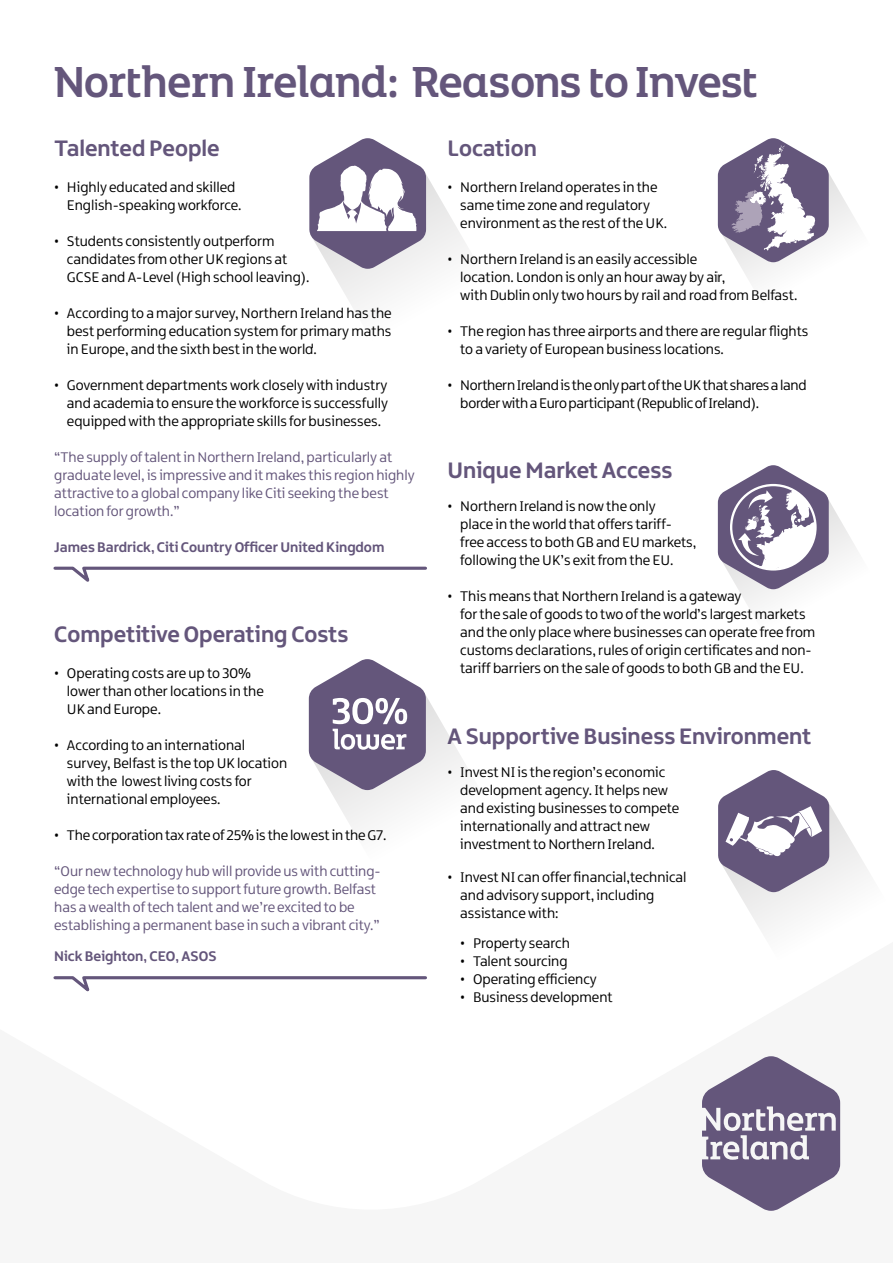
<style>
.page{position:relative;width:893px;height:1263px;background:#fff}
.page>*{position:absolute;margin:0;border:0;box-sizing:border-box;transform-origin:0 0}
.t1{font:46.5px "Northern Ireland Headline";letter-spacing:-.01em;color:#64567b}
.t2{font:700 24px "Northern Ireland";color:#64567b}
.t3{font:15px/18px "Northern Ireland";color:#000}
.t4{font:15px/18px "Northern Ireland";color:#64567b}
.t5{font:15px/18px "Northern Ireland";letter-spacing:-.02em;color:#000}
.t6{font:700 15px "Northern Ireland";color:#64567b}
</style>
<div class="page">
<svg style="left:309px;top:138px;width:141px;height:141px"></svg>
<svg style="left:309px;top:659px;width:141px;height:142px"></svg>
<svg style="left:53px;top:566px;width:374px;height:16px"></svg>
<svg style="left:53px;top:976px;width:374px;height:16px"></svg>
<svg style="left:718px;top:770px;width:133px;height:132px"></svg>
<svg style="left:718px;top:138px;width:126px;height:125px"></svg>
<svg style="left:702px;top:1056px;width:138px;height:155px"></svg>
<svg style="left:718px;top:465px;width:126px;height:125px"></svg>
<h1 class="t1" style="left:54px;top:53px;width:705px">Northern Ireland: Reasons to Invest</h1>
<h2 class="t2" style="left:54px;top:133px;width:167px">Talented People</h2>
<p class="t3" style="left:67px;top:178px;width:176px;text-indent:-13px">• Highly educated and skilled<br>English-speaking workforce.</p>
<p class="t3" style="left:67px;top:232px;width:244px;text-indent:-13px">• Students consistently outperform candidates from other UK regions at<br>GCSE and A-Level (High school leaving).</p>
<p class="t3" style="left:67px;top:304px;width:326px;text-align:justify;text-indent:-13px">• According to a major survey, Northern Ireland has the best performing education system for primary maths in Europe, and the sixth best in the world.</p>
<p class="t3" style="left:67px;top:376px;width:323px;text-align:justify;text-indent:-13px">• Government departments work closely with industry and academia to ensure the workforce is successfully equipped with the appropriate skills for businesses.</p>
<p class="t4" style="left:54px;top:448px;width:362px">“The supply of talent in Northern Ireland, particularly at graduate level, is impressive and it makes this region highly attractive to a global company like Citi seeking the best location for growth.”</p>
<p class="t6" style="left:54px;top:537px;width:332px">James Bardrick, Citi Country Officer United Kingdom</p>
<h2 class="t2" style="left:54px;top:619px;width:296px">Competitive Operating Costs</h2>
<p class="t3" style="left:67px;top:664px;width:198px;text-indent:-13px">• Operating costs are up to 30% lower than other locations in the<br>UK and Europe.</p>
<p class="t3" style="left:67px;top:736px;width:222px;text-indent:-13px">• According to an international survey, Belfast is the top UK location with the lowest living costs for international employees.</p>
<p class="t3" style="left:54px;top:826px;width:334px">• The corporation tax rate of 25% is the lowest in the G7.</p>
<p class="t4" style="left:54px;top:862px;width:328px">“Our new technology hub will provide us with cutting&shy;edge tech expertise to support future growth. Belfast has a wealth of tech talent and we’re excited to be establishing a permanent base in such a vibrant city.”</p>
<p class="t6" style="left:54px;top:947px;width:164px">Nick Beighton, CEO, ASOS</p>
<h2 class="t2" style="left:448px;top:133px;width:91px">Location</h2>
<p class="t3" style="left:460px;top:178px;width:208px;text-indent:-13px">• Northern Ireland operates in the same time zone and regulatory environment as the rest of the UK.</p>
<p class="t3" style="left:460px;top:250px;width:339px;text-indent:-13px">• Northern Ireland is an easily accessible<br>location. London is only an hour away by air,<br>with Dublin only two hours by rail and road from Belfast.</p>
<p class="t3" style="left:460px;top:322px;width:350px;text-indent:-13px">• The region has three airports and there are regular flights to a variety of European business locations.</p>
<p class="t5" style="left:460px;top:376px;width:348px;text-indent:-13px">• Northern Ireland is the only part of the UK that shares a land border with a Euro participant (Republic of Ireland).</p>
<h2 class="t2" style="left:448px;top:455px;width:226px">Unique Market Access</h2>
<p class="t3" style="left:460px;top:498px;width:238px;text-indent:-13px">• Northern Ireland is now the only<br>place in the world that offers tariff&shy;free access to both GB and EU markets, following the UK’s exit from the EU.</p>
<p class="t3" style="left:460px;top:588px;width:357px;text-indent:-13px">• This means that Northern Ireland is a gateway<br>for the sale of goods to two of the world’s largest markets and the only place where businesses can operate free from customs declarations, rules of origin certificates and non&shy;tariff barriers on the sale of goods to both GB and the EU.</p>
<h2 class="t2" style="left:448px;top:721px;width:365px">A Supportive Business Environment</h2>
<p class="t3" style="left:460px;top:763px;width:221px;text-indent:-13px">• Invest NI is the region’s economic development agency. It helps new and existing businesses to compete internationally and attract new investment to Northern Ireland.</p>
<p class="t3" style="left:460px;top:868px;width:228px;text-indent:-13px">• Invest NI can offer financial,technical and advisory support, including assistance with:</p>
<p class="t3" style="left:460px;top:934px;width:111px">• Property search</p>
<p class="t3" style="left:460px;top:952px;width:109px">• Talent sourcing</p>
<p class="t3" style="left:460px;top:970px;width:138px">• Operating efficiency</p>
<p class="t3" style="left:460px;top:988px;width:154px">• Business development</p>
</div>
